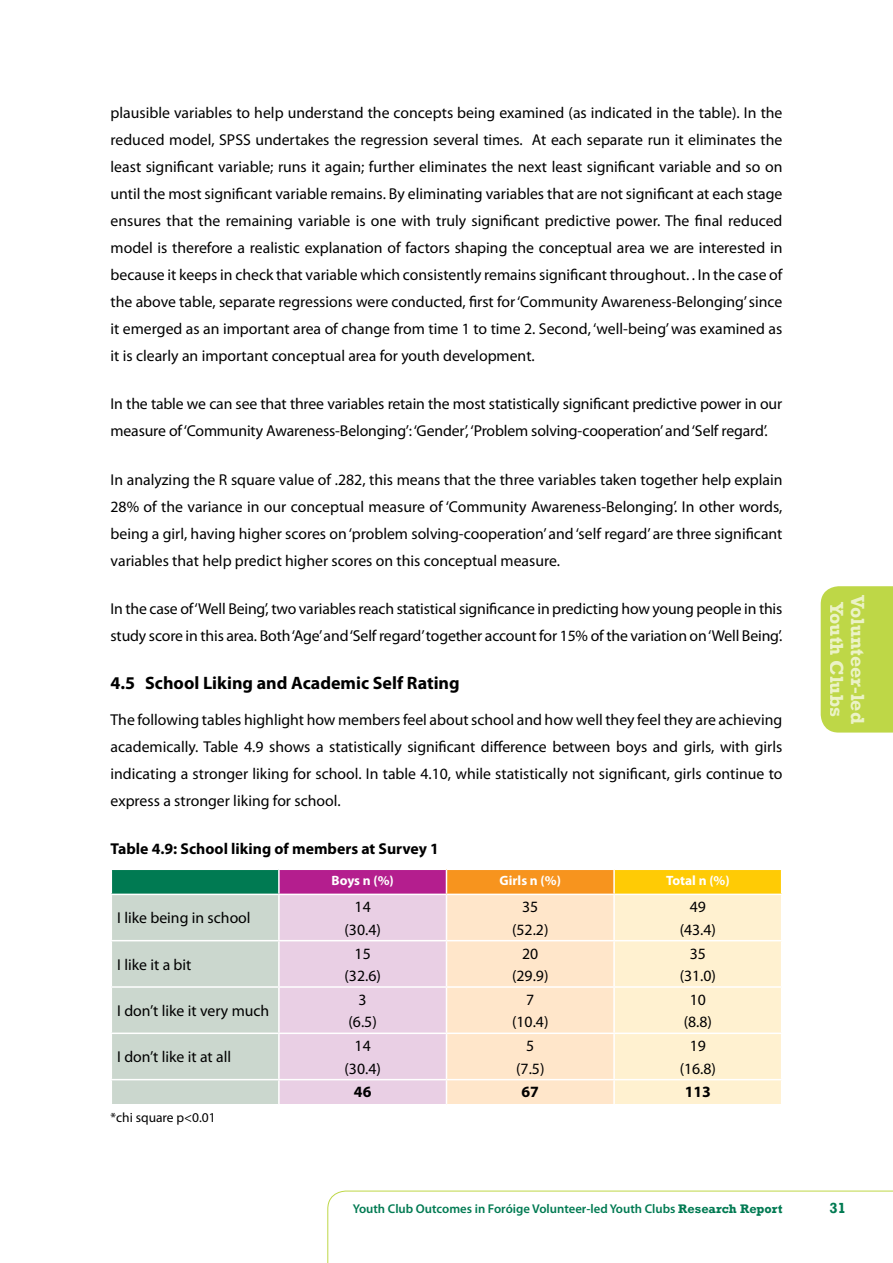
<style>
.page{position:relative;width:893px;height:1263px;background:#fff}
.page>*{position:absolute;margin:0;border:0;box-sizing:border-box;transform-origin:0 0}
.t1{font:700 19.5px/21px "Rockwell";color:#fff;text-align:center}
.t2{font:700 18px "Myriad Pro";color:#000}
.t3{font:15.75px/27px "Myriad Pro";letter-spacing:-.01em;color:#000;text-align:center}
.t4{font:700 15.75px "Myriad Pro";color:#000}
.t5{font:700 15px "Rockwell";color:#007a52}
.t6{font:700 13.5px "Myriad Pro";color:#fff}
.t7{font:13.5px "Myriad Pro";color:#000}
.t8{font:600 12.75px "Myriad Pro";color:#007a52}
.s1{font-family:"Rockwell";font-weight:700}
</style>
<div class="page">
<svg style="left:327px;top:1191px;width:566px;height:72px"></svg>
<div style="left:821px;top:586px;width:72px;height:146px;background:#bed747"></div>
<svg style="left:111px;top:870px;width:671px;height:234px;background:#e6d6c6"></svg>
<p class="t3" style="left:111px;top:99px;width:673px;text-align:justify">plausible variables to help understand the concepts being examined (as indicated in the table). In the reduced model, SPSS undertakes the regression several times. At each separate run it eliminates the least significant variable; runs it again; further eliminates the next least significant variable and so on until the most significant variable remains. By eliminating variables that are not significant at each stage ensures that the remaining variable is one with truly significant predictive power. The final reduced model is therefore a realistic explanation of factors shaping the conceptual area we are interested in because it keeps in check that variable which consistently remains significant throughout. . In the case of the above table, separate regressions were conducted, first for ‘Community Awareness-Belonging’ since it emerged as an important area of change from time 1 to time 2. Second, ‘well-being’ was examined as it is clearly an important conceptual area for youth development.</p>
<p class="t3" style="left:111px;top:390px;width:673px;text-align:left">In the table we can see that three variables retain the most statistically significant predictive power in our measure of ‘Community Awareness-Belonging’: ‘Gender’, ‘Problem solving-cooperation’ and ‘Self regard’.</p>
<p class="t3" style="left:111px;top:466px;width:673px;text-align:justify">In analyzing the R square value of .282, this means that the three variables taken together help explain 28% of the variance in our conceptual measure of ‘Community Awareness-Belonging’. In other words, being a girl, having higher scores on ‘problem solving-cooperation’ and ‘self regard’ are three significant variables that help predict higher scores on this conceptual measure.</p>
<p class="t3" style="left:111px;top:595px;width:673px;text-align:left">In the case of ‘Well Being’, two variables reach statistical significance in predicting how young people in this study score in this area. Both ‘Age’ and ‘Self regard’ together account for 15% of the variation on ‘Well Being’.</p>
<p class="t2" style="left:111px;top:671px;width:351px">4.5 School Liking and Academic Self Rating</p>
<p class="t3" style="left:111px;top:706px;width:673px;text-align:justify">The following tables highlight how members feel about school and how well they feel they are achieving academically. Table 4.9 shows a statistically significant difference between boys and girls, with girls indicating a stronger liking for school. In table 4.10, while statistically not significant, girls continue to express a stronger liking for school.</p>
<p class="t4" style="left:111px;top:838px;width:330px">Table 4.9: School liking of members at Survey 1</p>
<p class="t6" style="left:332px;top:872px;width:64px">Boys n (%)</p>
<p class="t6" style="left:500px;top:872px;width:63px">Girls n (%)</p>
<p class="t6" style="left:666px;top:872px;width:65px">Total n (%)</p>
<p class="t3" style="left:117px;top:904px;width:135px">I like being in school</p>
<p class="t3" style="left:344px;top:895px;width:38px;line-height:22.5px">14 (30.4)</p>
<p class="t3" style="left:512px;top:895px;width:38px;line-height:22.5px">35 (52.2)</p>
<p class="t3" style="left:680px;top:895px;width:38px;line-height:22.5px">49 (43.4)</p>
<p class="t3" style="left:117px;top:951px;width:76px">I like it a bit</p>
<p class="t3" style="left:344px;top:942px;width:38px;line-height:22.5px">15 (32.6)</p>
<p class="t3" style="left:512px;top:942px;width:38px;line-height:22.5px">20 (29.9)</p>
<p class="t3" style="left:680px;top:942px;width:38px;line-height:22.5px">35 (31.0)</p>
<p class="t3" style="left:117px;top:997px;width:153px">I don’t like it very much</p>
<p class="t3" style="left:348px;top:988px;width:30px;line-height:22.5px">3 (6.5)</p>
<p class="t3" style="left:512px;top:988px;width:38px;line-height:22.5px">7 (10.4)</p>
<p class="t3" style="left:684px;top:988px;width:30px;line-height:22.5px">10 (8.8)</p>
<p class="t3" style="left:117px;top:1043px;width:115px">I don’t like it at all</p>
<p class="t3" style="left:344px;top:1034px;width:38px;line-height:22.5px">14 (30.4)</p>
<p class="t3" style="left:516px;top:1034px;width:30px;line-height:22.5px">5 (7.5)</p>
<p class="t3" style="left:680px;top:1034px;width:38px;line-height:22.5px">19 (16.8)</p>
<p class="t4" style="left:354px;top:1082px;width:19px">46</p>
<p class="t4" style="left:522px;top:1082px;width:19px">67</p>
<p class="t4" style="left:685px;top:1082px;width:28px">113</p>
<p class="t7" style="left:111px;top:1109px;width:107px">*chi square p&lt;0.01</p>
<p class="t1" style="left:868px;top:595px;width:130px;rotate:90deg">Volunteer-led<br>Youth Clubs</p>
<p class="t8" style="left:353px;top:1200px;width:431px">Youth Club Outcomes in Foróige Volunteer-led Youth Clubs <span class="s1">Research Report</span></p>
<p class="t5" style="left:829px;top:1199px;width:18px">31</p>
</div>
